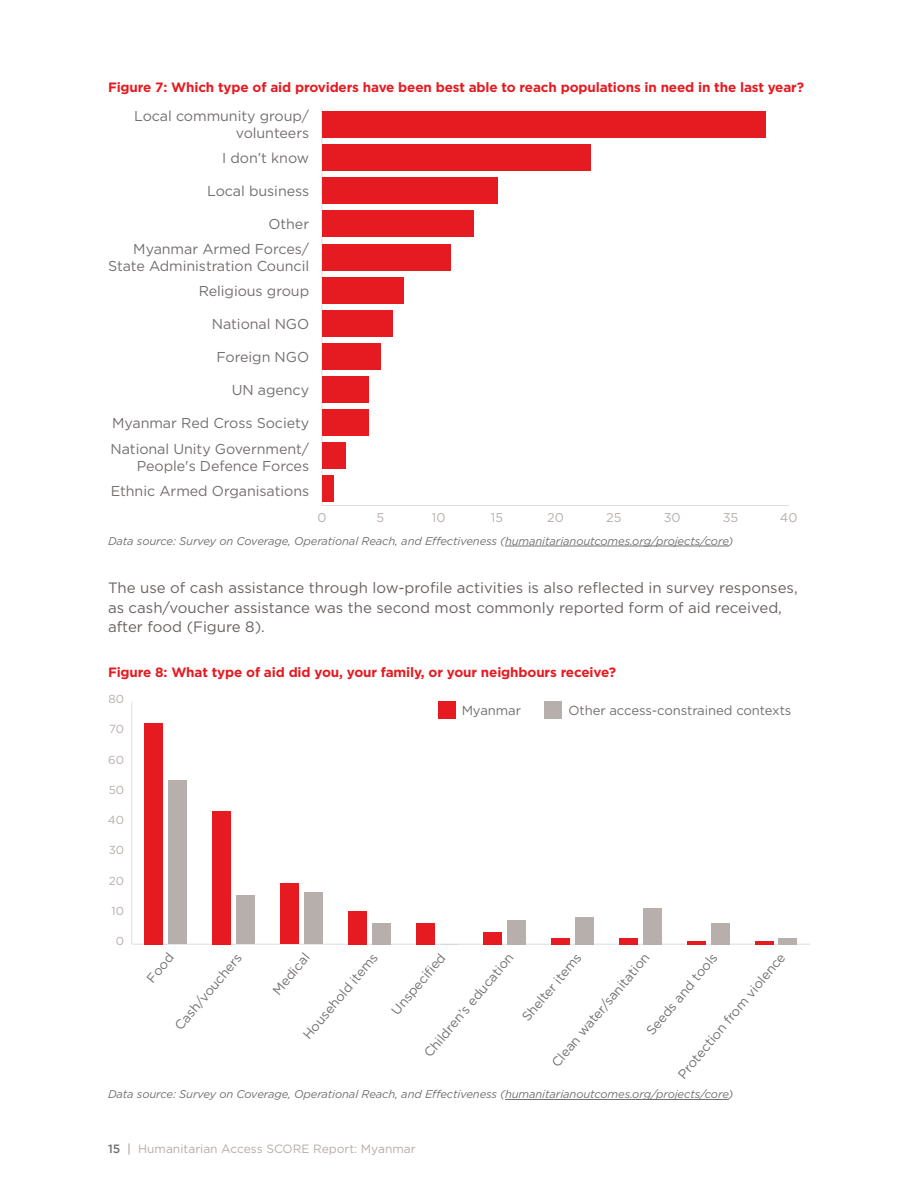
<style>
.page{position:relative;width:918px;height:1188px;background:#fff}
.page>*{position:absolute;margin:0;border:0;box-sizing:border-box;transform-origin:0 0}
.t1{font:15px/19.5px "Gotham";color:#696361}
.t2{font:14.25px/25px "Gotham";letter-spacing:-.005em;color:#74706f;text-align:right}
.t3{font:700 13.5px "Gotham";letter-spacing:-.01em;color:#e51b21}
.t4{font:13.05px "Gotham";letter-spacing:-.005em;color:#74706f}
.t5{font:12.75px "Gotham";color:#b7afac}
.t6{font:12px "Gotham";color:#b7aba7}
.t7{font:11.7px "Gotham";color:#b7afac}
.t8{font:italic 11.25px "Gotham";letter-spacing:-.01em;color:#74706f}
.s1{font-weight:500;color:#74706f}
.s2{font-weight:500}
</style>
<div class="page">
<hr style="left:322px;top:505px;width:467px;height:1px;background:#dfdcdc">
<hr style="left:322px;top:108px;width:1px;height:398px;background:#dfdcdc">
<div style="left:322px;top:476px;width:12px;height:26px;background:#e51b21"></div>
<div style="left:322px;top:443px;width:23px;height:26px;background:#e51b21"></div>
<div style="left:322px;top:409px;width:47px;height:27px;background:#e51b21"></div>
<div style="left:322px;top:376px;width:47px;height:27px;background:#e51b21"></div>
<div style="left:322px;top:343px;width:58px;height:27px;background:#e51b21"></div>
<div style="left:322px;top:310px;width:70px;height:27px;background:#e51b21"></div>
<div style="left:322px;top:277px;width:82px;height:26px;background:#e51b21"></div>
<div style="left:322px;top:244px;width:128px;height:26px;background:#e51b21"></div>
<div style="left:322px;top:211px;width:152px;height:26px;background:#e51b21"></div>
<div style="left:322px;top:178px;width:175px;height:26px;background:#e51b21"></div>
<div style="left:322px;top:144px;width:268px;height:27px;background:#e51b21"></div>
<div style="left:322px;top:111px;width:443px;height:27px;background:#e51b21"></div>
<hr style="left:505px;top:546px;width:224px;height:1px;background:#74706f">
<hr style="left:132px;top:944px;width:678px;height:1px;background:#dfdcdc">
<hr style="left:131px;top:702px;width:1px;height:242px;background:#dfdcdc">
<div style="left:168px;top:781px;width:19px;height:163px;background:#b7afac"></div>
<div style="left:236px;top:896px;width:19px;height:48px;background:#b7afac"></div>
<div style="left:304px;top:893px;width:19px;height:51px;background:#b7afac"></div>
<div style="left:372px;top:923px;width:19px;height:21px;background:#b7afac"></div>
<div style="left:507px;top:920px;width:19px;height:24px;background:#b7afac"></div>
<div style="left:575px;top:917px;width:19px;height:27px;background:#b7afac"></div>
<div style="left:643px;top:908px;width:19px;height:36px;background:#b7afac"></div>
<div style="left:711px;top:923px;width:19px;height:21px;background:#b7afac"></div>
<div style="left:778px;top:938px;width:19px;height:6px;background:#b7afac"></div>
<div style="left:144px;top:723px;width:19px;height:221px;background:#e51b21"></div>
<div style="left:212px;top:811px;width:19px;height:133px;background:#e51b21"></div>
<div style="left:280px;top:884px;width:19px;height:60px;background:#e51b21"></div>
<div style="left:348px;top:911px;width:19px;height:33px;background:#e51b21"></div>
<div style="left:416px;top:923px;width:19px;height:21px;background:#e51b21"></div>
<div style="left:483px;top:932px;width:19px;height:12px;background:#e51b21"></div>
<div style="left:551px;top:938px;width:19px;height:6px;background:#e51b21"></div>
<div style="left:619px;top:938px;width:19px;height:6px;background:#e51b21"></div>
<hr style="left:687px;top:941px;width:19px;height:3px;background:#e51b21">
<hr style="left:755px;top:941px;width:19px;height:3px;background:#e51b21">
<div style="left:438px;top:701px;width:17px;height:17px;background:#e51b21"></div>
<div style="left:545px;top:701px;width:17px;height:17px;background:#b7afac"></div>
<hr style="left:505px;top:1099px;width:224px;height:1px;background:#74706f">
<p class="t3" style="left:108px;top:78px;width:698px">Figure 7: Which type of aid providers have been best able to reach populations in need in the last year?</p>
<p class="t2" style="left:134px;top:107px;width:177px;line-height:17.1px">Local community group/ volunteers</p>
<p class="t2" style="left:222px;top:145px;width:88px">I don’t know</p>
<p class="t2" style="left:207px;top:178px;width:104px">Local business</p>
<p class="t2" style="left:133px;top:211px;width:177px">Other<br>Myanmar Armed Forces/</p>
<p class="t2" style="left:108px;top:254px;width:203px">State Administration Council<br>Religious group</p>
<p class="t2" style="left:212px;top:312px;width:99px">National NGO</p>
<p class="t2" style="left:216px;top:345px;width:94px">Foreign NGO</p>
<p class="t2" style="left:232px;top:378px;width:79px">UN agency</p>
<p class="t2" style="left:111px;top:411px;width:200px;text-align:left">Myanmar Red Cross Society<br>National Unity Government/</p>
<p class="t2" style="left:111px;top:453px;width:200px">People's Defence Forces<br>Ethnic Armed Organisations</p>
<p class="t8" style="left:108px;top:534px;width:627px">Data source: Survey on Coverage, Operational Reach, and Effectiveness (humanitarianoutcomes.org/projects/core)</p>
<p class="t1" style="left:108px;top:578px;width:691px">The use of cash assistance through low-profile activities is also reflected in survey responses, as cash/voucher assistance was the second most commonly reported form of aid received, after food (Figure 8).</p>
<p class="t3" style="left:108px;top:663px;width:510px">Figure 8: What type of aid did you, your family, or your neighbours receive?</p>
<p class="t5" style="left:317px;top:510px;width:11px">0</p>
<p class="t5" style="left:376px;top:510px;width:9px">5</p>
<p class="t5" style="left:432px;top:510px;width:15px">10</p>
<p class="t5" style="left:491px;top:510px;width:14px">15</p>
<p class="t5" style="left:547px;top:510px;width:18px">20</p>
<p class="t5" style="left:606px;top:510px;width:17px">25</p>
<p class="t5" style="left:664px;top:510px;width:18px">30</p>
<p class="t5" style="left:723px;top:510px;width:17px">35</p>
<p class="t5" style="left:780px;top:510px;width:19px">40</p>
<p class="t7" style="left:108px;top:692px;width:17px">80</p>
<p class="t7" style="left:109px;top:723px;width:17px">70</p>
<p class="t7" style="left:108px;top:753px;width:17px">60</p>
<p class="t7" style="left:109px;top:783px;width:17px">50</p>
<p class="t7" style="left:108px;top:813px;width:18px">40</p>
<p class="t7" style="left:109px;top:844px;width:17px">30</p>
<p class="t7" style="left:109px;top:874px;width:17px">20</p>
<p class="t7" style="left:112px;top:904px;width:14px">10</p>
<p class="t7" style="left:116px;top:935px;width:10px">0</p>
<p class="t4" style="left:462px;top:703px;width:61px">Myanmar</p>
<p class="t4" style="left:568px;top:703px;width:225px">Other access-constrained contexts</p>
<p class="t4" style="left:144px;top:976px;width:35px;rotate:-50deg">Food</p>
<p class="t4" style="left:172px;top:1024px;width:97px;rotate:-50deg">Cash/vouchers</p>
<p class="t4" style="left:270px;top:988px;width:51px;rotate:-50deg">Medical</p>
<p class="t4" style="left:300px;top:1033px;width:109px;rotate:-50deg">Household items</p>
<p class="t4" style="left:389px;top:1008px;width:77px;rotate:-50deg">Unspecified</p>
<p class="t4" style="left:675px;top:1072px;width:160px;rotate:-50deg">Protection from violence</p>
<p class="t4" style="left:421px;top:1051px;width:133px;rotate:-50deg">Children’s education</p>
<p class="t4" style="left:519px;top:1015px;width:86px;rotate:-50deg">Shelter items</p>
<p class="t4" style="left:643px;top:1029px;width:104px;rotate:-50deg">Seeds and tools</p>
<p class="t4" style="left:549px;top:1061px;width:146px;rotate:-50deg">Clean water/sanitation</p>
<p class="t8" style="left:108px;top:1088px;width:627px">Data source: Survey on Coverage, Operational Reach, and Effectiveness (humanitarianoutcomes.org/projects/core)</p>
<p class="t6" style="left:108px;top:1142px;width:309px"><span class="s1">15</span> <span class="s2">|</span> Humanitarian Access SCORE Report: Myanmar</p>
</div>
